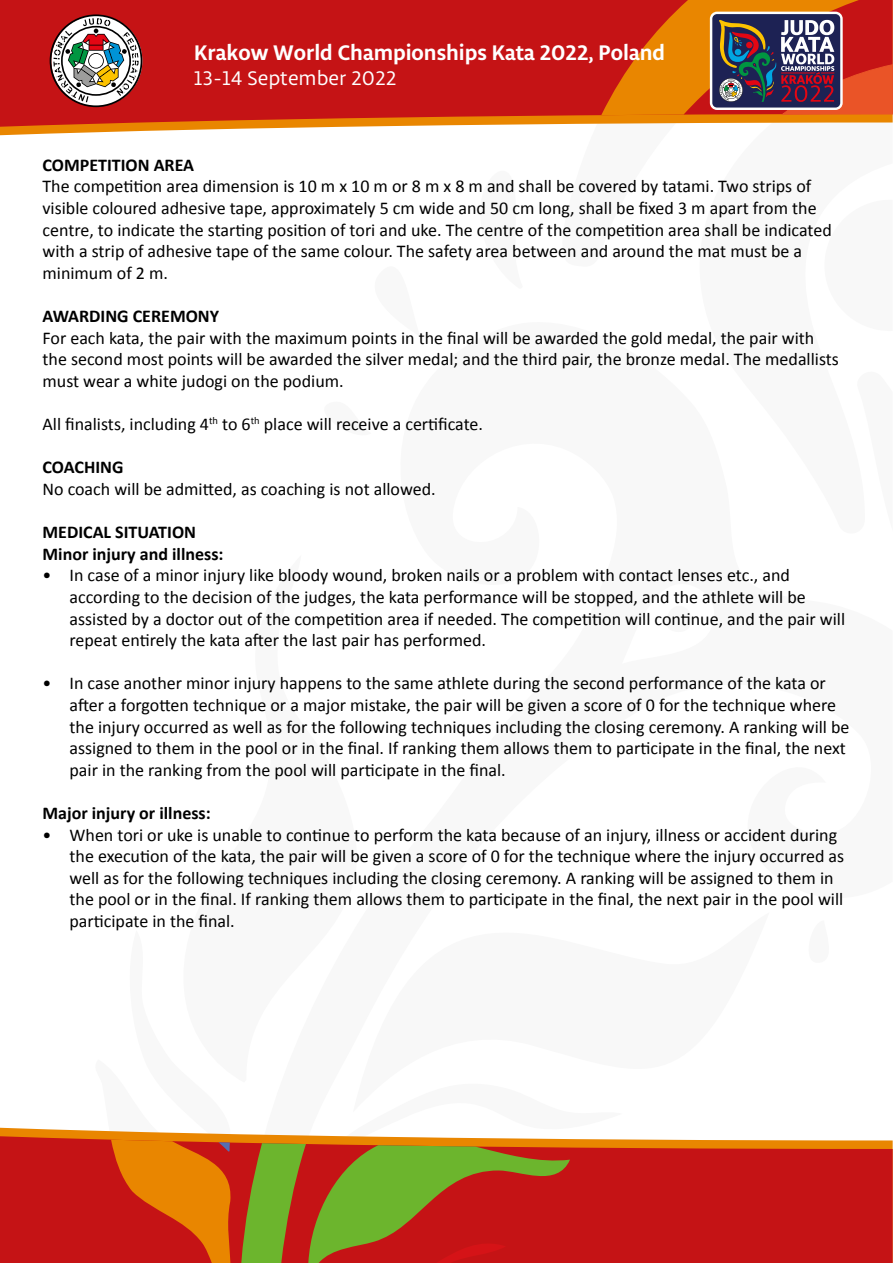
<style>
.page{position:relative;width:893px;height:1263px;background:#fff}
.page>*{position:absolute;margin:0;border:0;box-sizing:border-box;transform-origin:0 0}
.t1{font:700 22.5px "Libertad";color:#fff}
.t2{font:21px "Libertad";color:#fff}
.t3{font:18px/21.6px "Calibri";color:#000}
.t4{font:700 18px/21.6px "Calibri";color:#000}
</style>
<div class="page">
<svg style="left:0;top:1128px;width:241px;height:8px"></svg>
<svg style="left:0;top:1136px;width:893px;height:126px;background:#c81f19"></svg>
<svg style="left:241px;top:1134px;width:381px;height:128px;background:#a95922"></svg>
<svg style="left:90px;top:1128px;width:144px;height:134px;background:#d75212"></svg>
<svg style="left:0;top:127px;width:330px;height:8px"></svg>
<svg style="left:0;top:0;width:893px;height:127px;background:#c92218"></svg>
<svg style="left:50px;top:14px;width:92px;height:93px"></svg>
<svg style="left:601px;top:0;width:292px;height:115px;background:#aa5334"></svg>
<p class="t1" style="left:194px;top:38px;width:472px">Krakow World Championships Kata 2022, Poland</p>
<p class="t2" style="left:194px;top:66px;width:204px">13-14 September 2022</p>
<p class="t4" style="left:43px;top:153px;width:153px">COMPETITION AREA</p>
<p class="t3" style="left:43px;top:175px;width:791px">The competition area dimension is 10 m x 10 m or 8 m x 8 m and shall be covered by tatami. Two strips of visible coloured adhesive tape, approximately 5 cm wide and 50 cm long, shall be fixed 3 m apart from the centre, to indicate the starting position of tori and uke. The centre of the competition area shall be indicated with a strip of adhesive tape of the same colour. The safety area between and around the mat must be a minimum of 2 m.</p>
<p class="t4" style="left:43px;top:305px;width:178px">AWARDING CEREMONY</p>
<p class="t3" style="left:43px;top:326px;width:798px">For each kata, the pair with the maximum points in the final will be awarded the gold medal, the pair with the second most points will be awarded the silver medal; and the third pair, the bronze medal. The medallists must wear a white judogi on the podium.</p>
<p class="t3" style="left:43px;top:412px;width:442px">All finalists, including 4<sup>th</sup> to 6<sup>th</sup> place will receive a certificate.</p>
<p class="t4" style="left:43px;top:456px;width:83px">COACHING</p>
<p class="t3" style="left:43px;top:477px;width:395px">No coach will be admitted, as coaching is not allowed.</p>
<p class="t4" style="left:43px;top:521px;width:182px">MEDICAL SITUATION<br>Minor injury and illness:</p>
<p class="t3" style="left:70px;top:564px;width:777px;text-indent:-27px">• In case of a minor injury like bloody wound, broken nails or a problem with contact lenses etc., and according to the decision of the judges, the kata performance will be stopped, and the athlete will be assisted by a doctor out of the competition area if needed. The competition will continue, and the pair will repeat entirely the kata after the last pair has performed.</p>
<p class="t3" style="left:70px;top:672px;width:781px;text-indent:-27px">• In case another minor injury happens to the same athlete during the second performance of the kata or after a forgotten technique or a major mistake, the pair will be given a score of 0 for the technique where the injury occurred as well as for the following techniques including the closing ceremony. A ranking will be assigned to them in the pool or in the final. If ranking them allows them to participate in the final, the next pair in the ranking from the pool will participate in the final.</p>
<p class="t4" style="left:43px;top:801px;width:170px">Major injury or illness:</p>
<p class="t3" style="left:70px;top:823px;width:776px;text-indent:-27px">• When tori or uke is unable to continue to perform the kata because of an injury, illness or accident during the execution of the kata, the pair will be given a score of 0 for the technique where the injury occurred as well as for the following techniques including the closing ceremony. A ranking will be assigned to them in the pool or in the final. If ranking them allows them to participate in the final, the next pair in the pool will participate in the final.</p>
</div>
